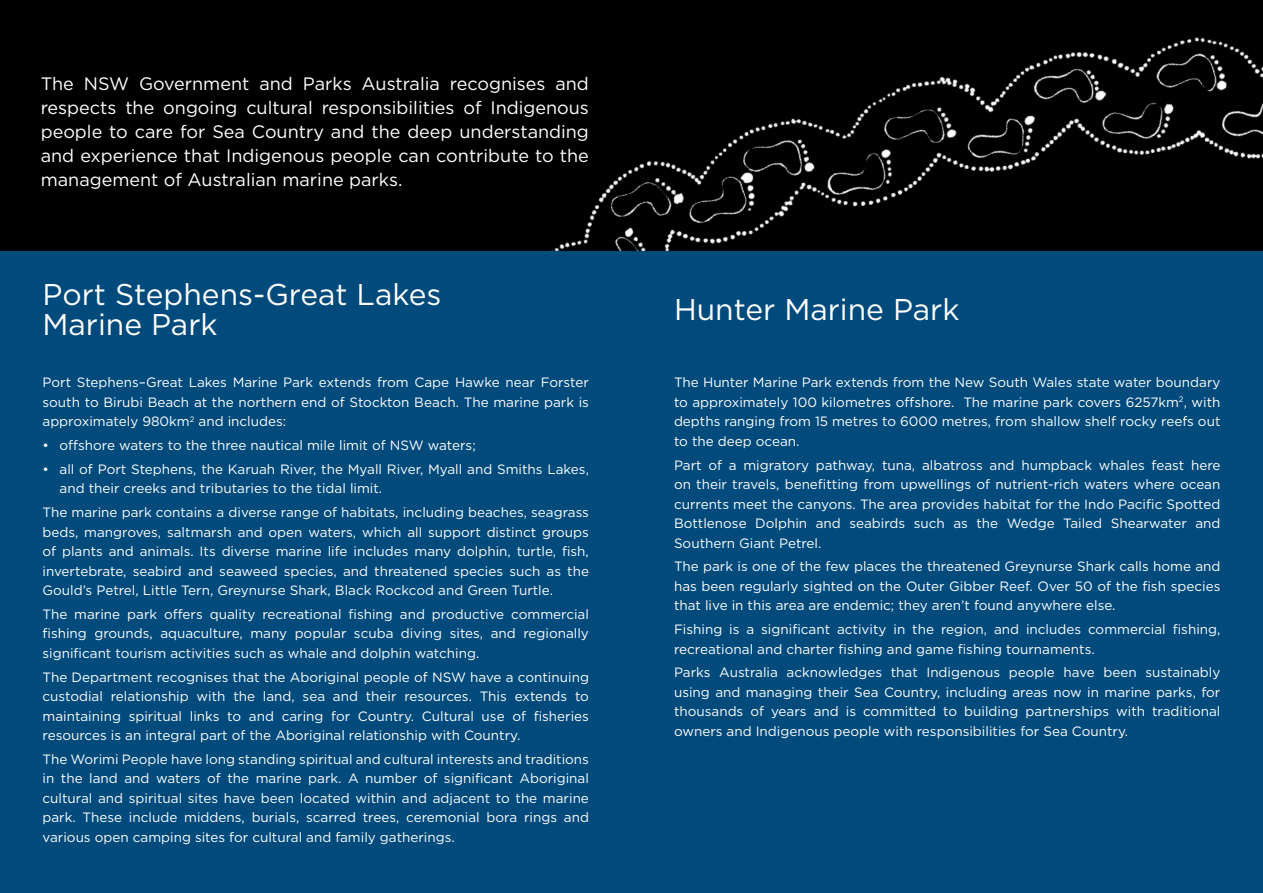
<style>
.page{position:relative;width:1263px;height:893px;background:#004a7c}
.page>*{position:absolute;margin:0;border:0;box-sizing:border-box;transform-origin:0 0}
.t1{font:30px/30px "Gotham";color:#fff}
.t2{font:18px/24px "Gotham";color:#fff;text-align:justify}
.t3{font:13.5px/19.5px "Gotham";color:#fff;text-align:justify}
</style>
<div class="page">
<div style="left:0;top:0;width:1263px;height:251px;background:#000"></div>
<img style="left:551px;top:37px;width:712px;height:214px">
<p class="t2" style="left:41px;top:71px;width:550px">The NSW Government and Parks Australia recognises and respects the ongoing cultural responsibilities of Indigenous people to care for Sea Country and the deep understanding and experience that Indigenous people can contribute to the management of Australian marine parks.</p>
<h1 class="t1" style="left:43px;top:279px;width:400px">Port Stephens-Great Lakes<br>Marine Park</h1>
<p class="t3" style="left:43px;top:372px;width:548px">Port Stephens–Great Lakes Marine Park extends from Cape Hawke near Forster south to Birubi Beach at the northern end of Stockton Beach. The marine park is approximately 980km<sup>2</sup> and includes:</p>
<p class="t3" style="left:43px;top:435px;width:435px">• offshore waters to the three nautical mile limit of NSW waters;</p>
<p class="t3" style="left:60px;top:459px;width:531px;text-indent:-17px">• all of Port Stephens, the Karuah River, the Myall River, Myall and Smiths Lakes, and their creeks and tributaries to the tidal limit.</p>
<p class="t3" style="left:43px;top:502px;width:548px">The marine park contains a diverse range of habitats, including beaches, seagrass beds, mangroves, saltmarsh and open waters, which all support distinct groups of plants and animals. Its diverse marine life includes many dolphin, turtle, fish, invertebrate, seabird and seaweed species, and threatened species such as the Gould’s Petrel, Little Tern, Greynurse Shark, Black Rockcod and Green Turtle.</p>
<p class="t3" style="left:43px;top:604px;width:548px">The marine park offers quality recreational fishing and productive commercial fishing grounds, aquaculture, many popular scuba diving sites, and regionally significant tourism activities such as whale and dolphin watching.</p>
<p class="t3" style="left:43px;top:667px;width:548px">The Department recognises that the Aboriginal people of NSW have a continuing custodial relationship with the land, sea and their resources. This extends to maintaining spiritual links to and caring for Country. Cultural use of fisheries resources is an integral part of the Aboriginal relationship with Country.</p>
<p class="t3" style="left:43px;top:749px;width:548px">The Worimi People have long standing spiritual and cultural interests and traditions in the land and waters of the marine park. A number of significant Aboriginal cultural and spiritual sites have been located within and adjacent to the marine park. These include middens, burials, scarred trees, ceremonial bora rings and various open camping sites for cultural and family gatherings.</p>
<h1 class="t1" style="left:674px;top:294px;width:287px">Hunter Marine Park</h1>
<p class="t3" style="left:674px;top:372px;width:548px">The Hunter Marine Park extends from the New South Wales state water boundary to approximately 100 kilometres offshore. The marine park covers 6257km<sup>2</sup>, with depths ranging from 15 metres to 6000 metres, from shallow shelf rocky reefs out to the deep ocean.</p>
<p class="t3" style="left:674px;top:455px;width:548px">Part of a migratory pathway, tuna, albatross and humpback whales feast here on their travels, benefitting from upwellings of nutrient-rich waters where ocean currents meet the canyons. The area provides habitat for the Indo Pacific Spotted Bottlenose Dolphin and seabirds such as the Wedge Tailed Shearwater and Southern Giant Petrel.</p>
<p class="t3" style="left:674px;top:556px;width:548px">The park is one of the few places the threatened Greynurse Shark calls home and has been regularly sighted on the Outer Gibber Reef. Over 50 of the fish species that live in this area are endemic; they aren’t found anywhere else.</p>
<p class="t3" style="left:674px;top:619px;width:548px">Fishing is a significant activity in the region, and includes commercial fishing, recreational and charter fishing and game fishing tournaments.</p>
<p class="t3" style="left:674px;top:662px;width:548px">Parks Australia acknowledges that Indigenous people have been sustainably using and managing their Sea Country, including areas now in marine parks, for thousands of years and is committed to building partnerships with traditional owners and Indigenous people with responsibilities for Sea Country.</p>
</div>
